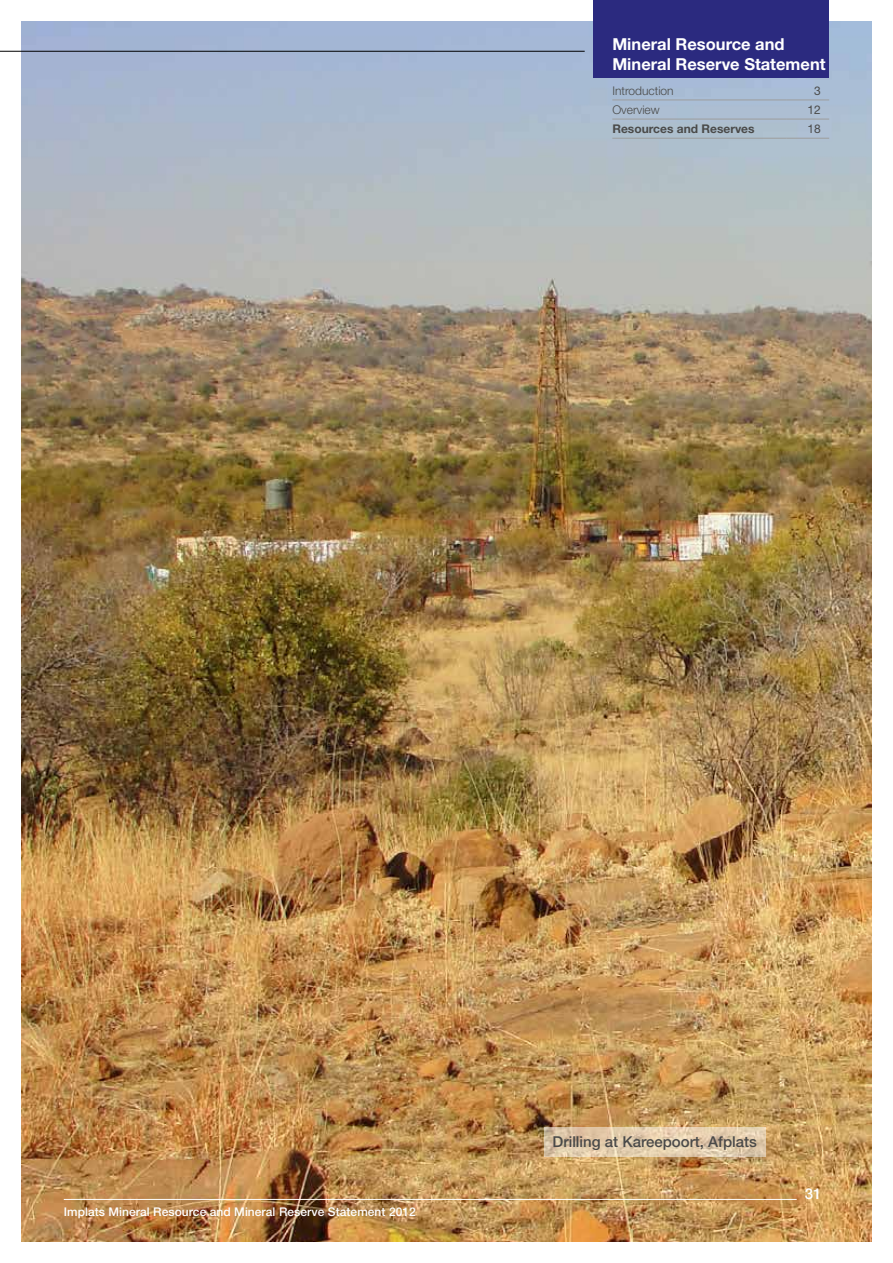
<style>
.page{position:relative;width:893px;height:1263px;background:#fff}
.page>*{position:absolute;margin:0;border:0;box-sizing:border-box;transform-origin:0 0}
.t1{font:700 16.5px/19.5px "Helvetica Neue LT Std";color:#fff}
.t2{font:500 15px "Helvetica Neue LT Std";color:#4a4a49}
.t3{font:500 15px "Helvetica Neue LT Std";color:#fff}
.t4{font:500 12px "Helvetica Neue LT Std";letter-spacing:.005em;color:#fff}
.t5{font:300 12px "Helvetica Neue LT Std";color:#4a4a49}
.t6{font:700 12px "Helvetica Neue LT Std";color:#4a4a49}
.t7{font:12px "Helvetica Neue LT Std";color:#4a4a49}
</style>
<div class="page">
<img style="left:21px;top:21px;width:851px;height:1221px">
<hr style="left:0;top:51px;width:585px;height:1px;background:#000">
<svg style="left:544px;top:1127px;width:221px;height:30px;background:#e1cbad"></svg>
<div style="left:594px;top:0;width:235px;height:78px;background:#2b2a7f"></div>
<hr style="left:612px;top:100px;width:175px;height:1px;background:#9d9d9c">
<hr style="left:787px;top:100px;width:42px;height:1px;background:#9d9d9c">
<hr style="left:612px;top:119px;width:175px;height:1px;background:#9d9d9c">
<hr style="left:787px;top:119px;width:42px;height:1px;background:#9d9d9c">
<hr style="left:612px;top:138px;width:175px;height:1px;background:#9d9d9c">
<hr style="left:787px;top:138px;width:42px;height:1px;background:#9d9d9c">
<hr style="left:64px;top:1199px;width:733px;height:1px;background:#fff">
<h1 class="t1" style="left:612px;top:34px;width:215px">Mineral Resource and<br>Mineral Reserve Statement</h1>
<p class="t5" style="left:612px;top:83px;width:63px">Introduction</p>
<p class="t7" style="left:814px;top:83px;width:8px">3</p>
<p class="t5" style="left:612px;top:102px;width:49px">Overview</p>
<p class="t7" style="left:807px;top:102px;width:15px">12</p>
<p class="t6" style="left:612px;top:121px;width:144px">Resources and Reserves</p>
<p class="t7" style="left:807px;top:121px;width:15px">18</p>
<p class="t4" style="left:64px;top:1205px;width:354px">Implats Mineral Resource and Mineral Reserve Statement 2012</p>
<p class="t2" style="left:553px;top:1133px;width:206px">Drilling at Kareepoort, Afplats</p>
<p class="t3" style="left:805px;top:1185px;width:18px">31</p>
</div>
